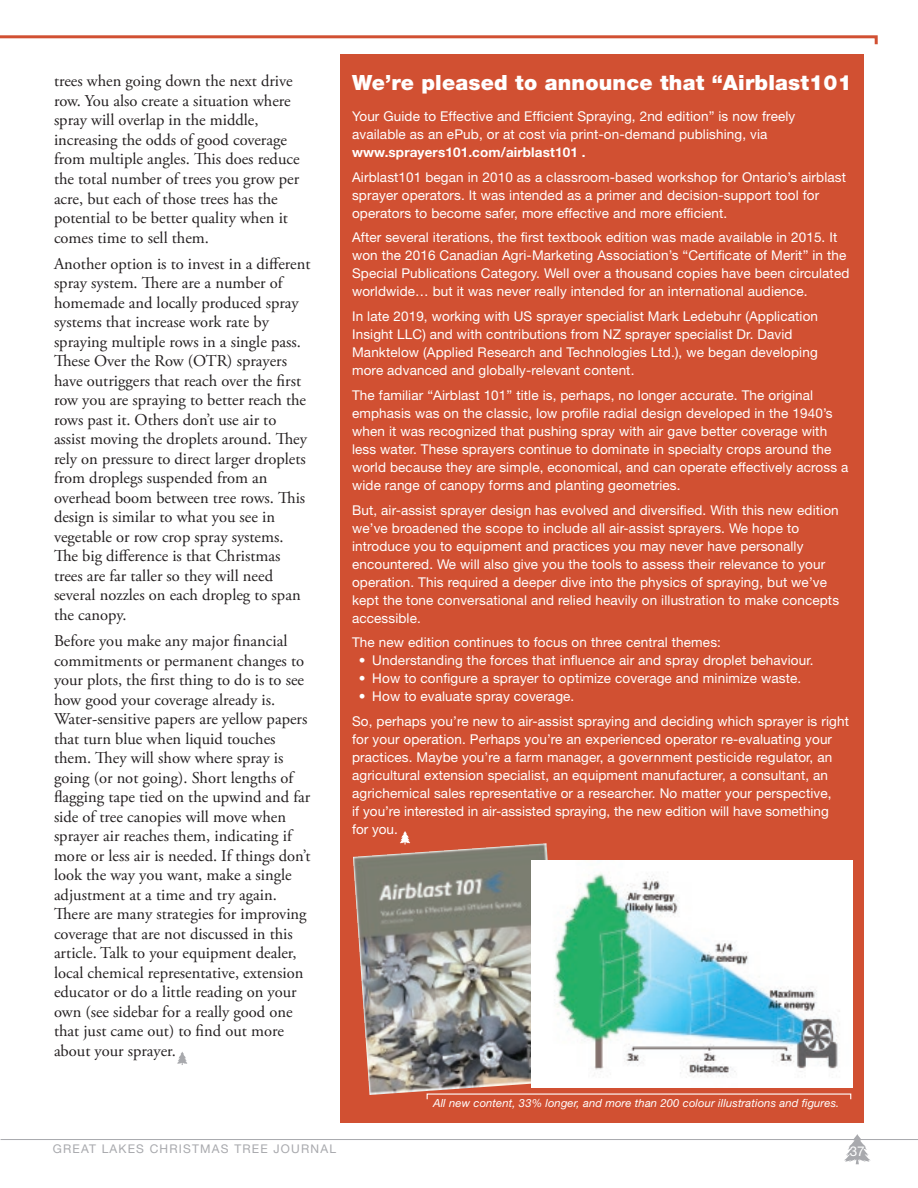
<style>
.page{position:relative;width:918px;height:1188px;background:#fff}
.page>*{position:absolute;margin:0;border:0;box-sizing:border-box;transform-origin:0 0}
.t1{font:900 21px "Helvetica Neue LT Std";letter-spacing:.01em;color:#fff}
.t2{font:16.5px/19.5px "Adobe Garamond Pro";color:#231f20}
.t3{font:13.5px/18px "Helvetica Neue LT Std";letter-spacing:.01em;color:#fff}
.t4{font:700 13.5px "Helvetica Neue LT Std";letter-spacing:.01em;color:#fff}
.t5{font:12px "Helvetica Neue LT Std";letter-spacing:.1em;color:#a8a9ad}
.t6{font:italic 11.25px "Helvetica Neue LT Std";letter-spacing:.01em;color:#fff}
</style>
<div class="page">
<hr style="left:1px;top:1139px;width:917px;height:1px;background:#a8a9ad">
<svg style="left:844px;top:1134px;width:27px;height:30px"></svg>
<div style="left:340px;top:54px;width:524px;height:1069px;background:#d15032"></div>
<svg style="left:0;top:35px;width:878px;height:10px"></svg>
<img style="left:353px;top:843px;width:210px;height:252px">
<img style="left:531px;top:861px;width:321px;height:227px">
<svg style="left:400px;top:831px;width:10px;height:13px"></svg>
<svg style="left:177px;top:1052px;width:10px;height:13px"></svg>
<p class="t2" style="left:54px;top:72px;width:247px">trees when going down the next drive row. You also create a situation where spray will overlap in the middle, increasing the odds of good coverage from multiple angles. This does reduce the total number of trees you grow per acre, but each of those trees has the potential to be better quality when it comes time to sell them.</p>
<p class="t2" style="left:54px;top:254px;width:258px">Another option is to invest in a different spray system. There are a number of homemade and locally produced spray systems that increase work rate by spraying multiple rows in a single pass.<br>These Over the Row (OTR) sprayers have outriggers that reach over the first row you are spraying to better reach the rows past it. Others don’t use air to assist moving the droplets around. They rely on pressure to direct larger droplets from droplegs suspended from an overhead boom between tree rows. This design is similar to what you see in vegetable or row crop spray systems.<br>The big difference is that Christmas trees are far taller so they will need several nozzles on each dropleg to span the canopy.</p>
<p class="t2" style="left:54px;top:632px;width:258px">Before you make any major financial commitments or permanent changes to your plots, the first thing to do is to see how good your coverage already is.<br>Water-sensitive papers are yellow papers that turn blue when liquid touches them. They will show where spray is going (or not going). Short lengths of flagging tape tied on the upwind and far side of tree canopies will move when sprayer air reaches them, indicating if more or less air is needed. If things don’t look the way you want, make a single adjustment at a time and try again.<br>There are many strategies for improving coverage that are not discussed in this article. Talk to your equipment dealer, local chemical representative, extension educator or do a little reading on your own (see sidebar for a really good one that just came out) to find out more about your sprayer.</p>
<h1 class="t1" style="left:352px;top:70px;width:501px">We’re pleased to announce that “Airblast101</h1>
<p class="t3" style="left:352px;top:107px;width:445px">Your Guide to Effective and Efficient Spraying, 2nd edition” is now freely available as an ePub, or at cost via print-on-demand publishing, via</p>
<p class="t4" style="left:352px;top:144px;width:235px">www.sprayers101.com/airblast101 .</p>
<p class="t3" style="left:352px;top:168px;width:495px">Airblast101 began in 2010 as a classroom-based workshop for Ontario’s airblast sprayer operators. It was intended as a primer and decision-support tool for operators to become safer, more effective and more efficient.</p>
<p class="t3" style="left:352px;top:229px;width:499px">After several iterations, the first textbook edition was made available in 2015. It won the 2016 Canadian Agri-Marketing Association’s “Certificate of Merit” in the Special Publications Category. Well over a thousand copies have been circulated worldwide… but it was never really intended for an international audience.</p>
<p class="t3" style="left:352px;top:307px;width:468px">In late 2019, working with US sprayer specialist Mark Ledebuhr (Application Insight LLC) and with contributions from NZ sprayer specialist Dr. David Manktelow (Applied Research and Technologies Ltd.), we began developing more advanced and globally-relevant content.</p>
<p class="t3" style="left:352px;top:386px;width:498px">The familiar “Airblast 101” title is, perhaps, no longer accurate. The original emphasis was on the classic, low profile radial design developed in the 1940’s when it was recognized that pushing spray with air gave better coverage with less water. These sprayers continue to dominate in specialty crops around the world because they are simple, economical, and can operate effectively across a wide range of canopy forms and planting geometries.</p>
<p class="t3" style="left:352px;top:501px;width:489px">But, air-assist sprayer design has evolved and diversified. With this new edition we’ve broadened the scope to include all air-assist sprayers. We hope to introduce you to equipment and practices you may never have personally encountered. We will also give you the tools to assess their relevance to your operation. This required a deeper dive into the physics of spraying, but we’ve kept the tone conversational and relied heavily on illustration to make concepts accessible.</p>
<p class="t3" style="left:352px;top:633px;width:370px">The new edition continues to focus on three central themes:</p>
<p class="t3" style="left:359px;top:651px;width:456px">• Understanding the forces that influence air and spray droplet behaviour.</p>
<p class="t3" style="left:359px;top:669px;width:444px">• How to configure a sprayer to optimize coverage and minimize waste.</p>
<p class="t3" style="left:352px;top:684px;width:498px;line-height:24.8px;text-indent:7px">• How to evaluate spray coverage.<br>So, perhaps you’re new to air-assist spraying and deciding which sprayer is right</p>
<p class="t3" style="left:352px;top:730px;width:482px">for your operation. Perhaps you’re an experienced operator re-evaluating your practices. Maybe you’re a farm manager, a government pesticide regulator, an agricultural extension specialist, an equipment manufacturer, a consultant, an agrichemical sales representative or a researcher. No matter your perspective, if you’re interested in air-assisted spraying, the new edition will have something for you.</p>
<p class="t6" style="left:433px;top:1097px;width:408px">All new content, 33% longer, and more than 200 colour illustrations and figures.</p>
<p class="t5" style="left:53px;top:1142px;width:285px">GREAT LAKES CHRISTMAS TREE JOURNAL</p>
<p class="t3" style="left:850px;top:1142px;width:17px">37</p>
</div>
